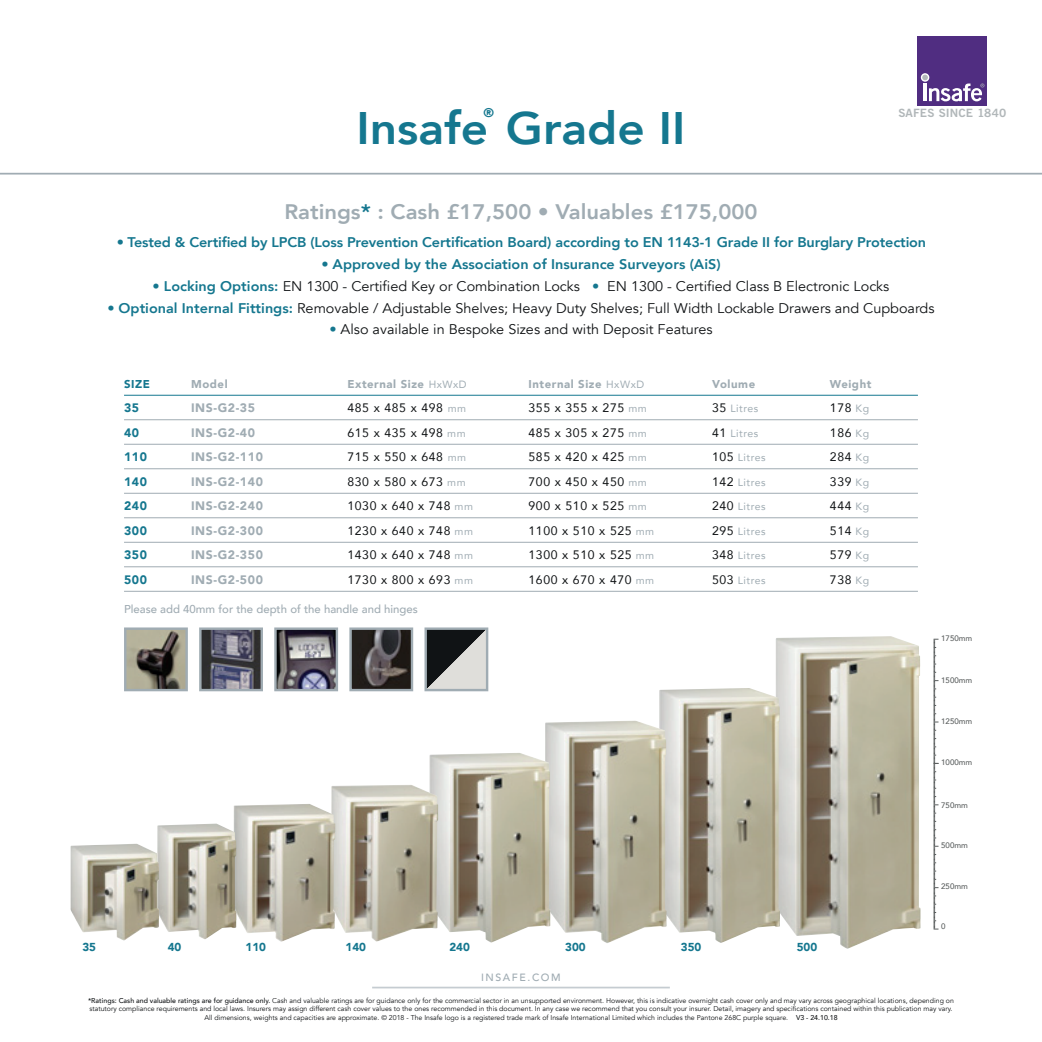
<style>
.page{position:relative;width:1042px;height:1042px;background:#fff}
.page>*{position:absolute;margin:0;border:0;box-sizing:border-box;transform-origin:0 0}
.t1{font:800 45.5px "Avenir";color:#15778f;scale:1.05 1}
.t2{font:800 21px "Avenir";color:#a0acb3;scale:1.05 1}
.t3{font:14px "Avenir";color:#101315}
.t4{font:800 14px "Avenir";letter-spacing:-.01em;color:#15778f}
.t5{font:800 12.6px "Avenir";color:#15778f;scale:1.05 1}
.t6{font:12.25px "Avenir";letter-spacing:.05em;color:#101315}
.t7{font:900 12.25px "Avenir";letter-spacing:.05em;color:#a0acb3}
.t8{font:900 12.25px "Avenir";letter-spacing:.05em;color:#15778f}
.t9{font:900 11.55px "Avenir";color:#15778f}
.t10{font:900 11.38px "Avenir";letter-spacing:.05em;color:#a0acb3}
.t11{font:500 11.38px "Avenir";color:#a0acb3}
.t12{font:700 11.38px "News Gothic BT";letter-spacing:.015em;color:#b1b7b9;scale:1.05 1}
.t13{font:900 11.38px "Avenir";color:#15778f}
.t14{font:10.5px "Avenir";letter-spacing:.05em;color:#a0acb3}
.t15{font:500 10.5px "Avenir";letter-spacing:.15em;color:#a0acb3}
.t16{font:500 7.88px "Avenir";color:#5a5e5e}
.t17{font:7px/8.4px "Avenir";color:#101315;text-align:center}
.s1{color:#15778f}
.s2{font-weight:400}
.s3{font-weight:800;color:#15778f}
.s4{font-weight:400;font-size:10.5px}
.s5{font-size:10.5px;color:#a0acb3}
.s6{font-size:12.25px;color:#101315}
.s7{font-weight:500}
</style>
<div class="page">
<hr style="left:0;top:173px;width:1042px;height:1px;background:#a0acb3">
<hr style="left:124px;top:395px;width:794px;height:1px;background:#15778f">
<hr style="left:124px;top:419px;width:794px;height:1px;background:#a0acb3">
<hr style="left:124px;top:444px;width:794px;height:1px;background:#a0acb3">
<hr style="left:124px;top:468px;width:794px;height:1px;background:#a0acb3">
<hr style="left:124px;top:493px;width:794px;height:1px;background:#a0acb3">
<hr style="left:124px;top:517px;width:794px;height:1px;background:#a0acb3">
<hr style="left:124px;top:542px;width:794px;height:1px;background:#a0acb3">
<hr style="left:124px;top:566px;width:794px;height:1px;background:#a0acb3">
<hr style="left:124px;top:591px;width:794px;height:1px;background:#a0acb3">
<img style="left:776px;top:636px;width:144px;height:313px">
<img style="left:659px;top:688px;width:121px;height:255px">
<img style="left:545px;top:720px;width:121px;height:223px">
<img style="left:429px;top:753px;width:121px;height:189px">
<img style="left:331px;top:785px;width:107px;height:157px">
<img style="left:233px;top:804px;width:102px;height:138px">
<img style="left:157px;top:823px;width:79px;height:116px">
<img style="left:70px;top:844px;width:89px;height:97px">
<div style="left:917px;top:36px;width:70px;height:69px;background:#502d81"></div>
<svg style="left:921px;top:73px;width:8px;height:9px"></svg>
<svg style="left:922px;top:75px;width:62px;height:26px"></svg>
<svg style="left:933px;top:639px;width:5px;height:291px"></svg>
<img style="left:127px;top:630px;width:58px;height:58px">
<div style="left:124px;top:627px;width:64px;height:64px;border:2px solid #a0acb3"></div>
<img style="left:202px;top:630px;width:58px;height:58px">
<div style="left:199px;top:627px;width:64px;height:64px;border:2px solid #a0acb3"></div>
<img style="left:352px;top:630px;width:58px;height:58px">
<div style="left:349px;top:627px;width:64px;height:64px;border:2px solid #a0acb3"></div>
<svg style="left:427px;top:630px;width:58px;height:58px;background:#757675"></svg>
<div style="left:424px;top:627px;width:64px;height:64px;border:2px solid #a0acb3"></div>
<img style="left:277px;top:630px;width:58px;height:58px">
<div style="left:274px;top:627px;width:64px;height:64px;border:2px solid #a0acb3"></div>
<hr style="left:372px;top:986px;width:298px;height:2px;background:#c5ccd1">
<h3 class="t5" style="left:483px;top:102px;width:12px">®</h3>
<h3 class="t12" style="left:898px;top:106px;width:104px">SAFES SINCE 1840</h3>
<h1 class="t1" style="left:356px;top:93px;width:315px">Insafe Grade II</h1>
<h2 class="t2" style="left:284px;top:196px;width:452px">Ratings<span class="s1">*</span> : Cash £17,500 • Valuables £175,000</h2>
<h3 class="t4" style="left:117px;top:231px;width:811px"><span class="s2">•</span> Tested &amp; Certified by LPCB (Loss Prevention Certification Board) according to EN 1143-1 Grade II for Burglary Protection</h3>
<h3 class="t4" style="left:321px;top:253px;width:401px"><span class="s2">•</span> Approved by the Association of Insurance Surveyors (AiS)</h3>
<h3 class="t3" style="left:153px;top:278px;width:738px"><span class="s1">•</span> <span class="s3">Locking Options:</span> EN 1300 - Certified Key or Combination Locks <span class="s1">•</span> EN 1300 - Certified Class B Electronic Locks</h3>
<h3 class="t3" style="left:107px;top:299px;width:829px"><span class="s1">•</span> <span class="s3">Optional Internal Fittings:</span> Removable / Adjustable Shelves; Heavy Duty Shelves; Full Width Lockable Drawers and Cupboards</h3>
<h3 class="t3" style="left:329px;top:321px;width:385px"><span class="s1">•</span> Also available in Bespoke Sizes and with Deposit Features</h3>
<h3 class="t13" style="left:124px;top:374px;width:27px">SIZE</h3>
<h3 class="t10" style="left:191px;top:374px;width:38px">Model</h3>
<h3 class="t10" style="left:347px;top:374px;width:121px">External Size <span class="s4">HxWxD</span></h3>
<h3 class="t10" style="left:528px;top:374px;width:117px">Internal Size <span class="s4">HxWxD</span></h3>
<h3 class="t10" style="left:712px;top:374px;width:45px">Volume</h3>
<h3 class="t10" style="left:830px;top:374px;width:43px">Weight</h3>
<h3 class="t8" style="left:124px;top:397px;width:17px">35</h3>
<h3 class="t7" style="left:191px;top:397px;width:66px">INS-G2-35</h3>
<h3 class="t6" style="left:347px;top:398px;width:120px">485 x 485 x 498 <span class="s5">mm</span></h3>
<h3 class="t6" style="left:528px;top:398px;width:120px">355 x 355 x 275 <span class="s5">mm</span></h3>
<h3 class="t14" style="left:712px;top:400px;width:48px"><span class="s6">35</span> Litres</h3>
<h3 class="t6" style="left:830px;top:398px;width:41px">178 <span class="s5">Kg</span></h3>
<h3 class="t8" style="left:124px;top:422px;width:17px">40</h3>
<h3 class="t7" style="left:191px;top:422px;width:66px">INS-G2-40</h3>
<h3 class="t6" style="left:347px;top:422px;width:120px">615 x 435 x 498 <span class="s5">mm</span></h3>
<h3 class="t6" style="left:528px;top:422px;width:120px">485 x 305 x 275 <span class="s5">mm</span></h3>
<h3 class="t14" style="left:712px;top:424px;width:48px"><span class="s6">41</span> Litres</h3>
<h3 class="t6" style="left:830px;top:422px;width:41px">186 <span class="s5">Kg</span></h3>
<h3 class="t8" style="left:124px;top:446px;width:24px">110</h3>
<h3 class="t7" style="left:191px;top:446px;width:73px">INS-G2-110</h3>
<h3 class="t6" style="left:347px;top:447px;width:120px">715 x 550 x 648 <span class="s5">mm</span></h3>
<h3 class="t6" style="left:528px;top:447px;width:120px">585 x 420 x 425 <span class="s5">mm</span></h3>
<h3 class="t14" style="left:712px;top:449px;width:55px"><span class="s6">105</span> Litres</h3>
<h3 class="t6" style="left:830px;top:447px;width:41px">284 <span class="s5">Kg</span></h3>
<h3 class="t8" style="left:124px;top:471px;width:24px">140</h3>
<h3 class="t7" style="left:191px;top:471px;width:73px">INS-G2-140</h3>
<h3 class="t6" style="left:347px;top:471px;width:120px">830 x 580 x 673 <span class="s5">mm</span></h3>
<h3 class="t6" style="left:528px;top:471px;width:120px">700 x 450 x 450 <span class="s5">mm</span></h3>
<h3 class="t14" style="left:712px;top:473px;width:55px"><span class="s6">142</span> Litres</h3>
<h3 class="t6" style="left:830px;top:471px;width:41px">339 <span class="s5">Kg</span></h3>
<h3 class="t8" style="left:124px;top:495px;width:24px">240</h3>
<h3 class="t7" style="left:191px;top:495px;width:73px">INS-G2-240</h3>
<h3 class="t6" style="left:347px;top:496px;width:127px">1030 x 640 x 748 <span class="s5">mm</span></h3>
<h3 class="t6" style="left:528px;top:496px;width:120px">900 x 510 x 525 <span class="s5">mm</span></h3>
<h3 class="t14" style="left:712px;top:498px;width:55px"><span class="s6">240</span> Litres</h3>
<h3 class="t6" style="left:830px;top:496px;width:41px">444 <span class="s5">Kg</span></h3>
<h3 class="t8" style="left:124px;top:520px;width:24px">300</h3>
<h3 class="t7" style="left:191px;top:520px;width:73px">INS-G2-300</h3>
<h3 class="t6" style="left:347px;top:520px;width:127px">1230 x 640 x 748 <span class="s5">mm</span></h3>
<h3 class="t6" style="left:528px;top:520px;width:127px">1100 x 510 x 525 <span class="s5">mm</span></h3>
<h3 class="t14" style="left:712px;top:522px;width:55px"><span class="s6">295</span> Litres</h3>
<h3 class="t6" style="left:830px;top:520px;width:41px">514 <span class="s5">Kg</span></h3>
<h3 class="t8" style="left:124px;top:544px;width:24px">350</h3>
<h3 class="t7" style="left:191px;top:544px;width:73px">INS-G2-350</h3>
<h3 class="t6" style="left:347px;top:545px;width:127px">1430 x 640 x 748 <span class="s5">mm</span></h3>
<h3 class="t6" style="left:528px;top:545px;width:127px">1300 x 510 x 525 <span class="s5">mm</span></h3>
<h3 class="t14" style="left:712px;top:547px;width:55px"><span class="s6">348</span> Litres</h3>
<h3 class="t6" style="left:830px;top:545px;width:41px">579 <span class="s5">Kg</span></h3>
<h3 class="t8" style="left:124px;top:569px;width:24px">500</h3>
<h3 class="t7" style="left:191px;top:569px;width:73px">INS-G2-500</h3>
<h3 class="t6" style="left:347px;top:569px;width:127px">1730 x 800 x 693 <span class="s5">mm</span></h3>
<h3 class="t6" style="left:528px;top:569px;width:127px">1600 x 670 x 470 <span class="s5">mm</span></h3>
<h3 class="t14" style="left:712px;top:571px;width:55px"><span class="s6">503</span> Litres</h3>
<h3 class="t6" style="left:830px;top:569px;width:41px">738 <span class="s5">Kg</span></h3>
<h3 class="t11" style="left:124px;top:599px;width:295px">Please add 40mm for the depth of the handle and hinges</h3>
<h3 class="t9" style="left:82px;top:936px;width:15px">35</h3>
<h3 class="t9" style="left:168px;top:936px;width:15px">40</h3>
<h3 class="t9" style="left:246px;top:936px;width:22px">110</h3>
<h3 class="t9" style="left:346px;top:936px;width:22px">140</h3>
<h3 class="t9" style="left:449px;top:936px;width:22px">240</h3>
<h3 class="t9" style="left:565px;top:936px;width:22px">300</h3>
<h3 class="t9" style="left:681px;top:936px;width:22px">350</h3>
<h3 class="t9" style="left:797px;top:936px;width:22px">500</h3>
<p class="t16" style="left:941px;top:632px;width:33px">1750mm</p>
<p class="t16" style="left:941px;top:673px;width:33px">1500mm</p>
<p class="t16" style="left:941px;top:714px;width:33px">1250mm</p>
<p class="t16" style="left:941px;top:756px;width:33px">1000mm</p>
<p class="t16" style="left:941px;top:798px;width:28px">750mm</p>
<p class="t16" style="left:941px;top:838px;width:28px">500mm</p>
<p class="t16" style="left:941px;top:880px;width:28px">250mm</p>
<p class="t16" style="left:941px;top:919px;width:6px">0</p>
<h3 class="t15" style="left:481px;top:968px;width:81px">INSAFE.COM</h3>
<p class="t17" style="left:88px;top:996px;width:867px"><span class="s7">*Ratings: Cash and valuable ratings are for guidance only.</span> Cash and valuable ratings are for guidance only for the commercial sector in an unsupported environment. However, this is indicative overnight cash cover only and may vary across geographical locations, depending on statutory compliance requirements and local laws. Insurers may assign different cash cover values to the ones recommended in this document. In any case we recommend that you consult your insurer. Detail, imagery and specifications contained within this publication may vary.<br>All dimensions, weights and capacities are approximate. © 2018 - The Insafe logo is a registered trade mark of Insafe International Limited which includes the Pantone 268C purple square. <span class="s7">V3 - 24.10.18</span></p>
</div>
